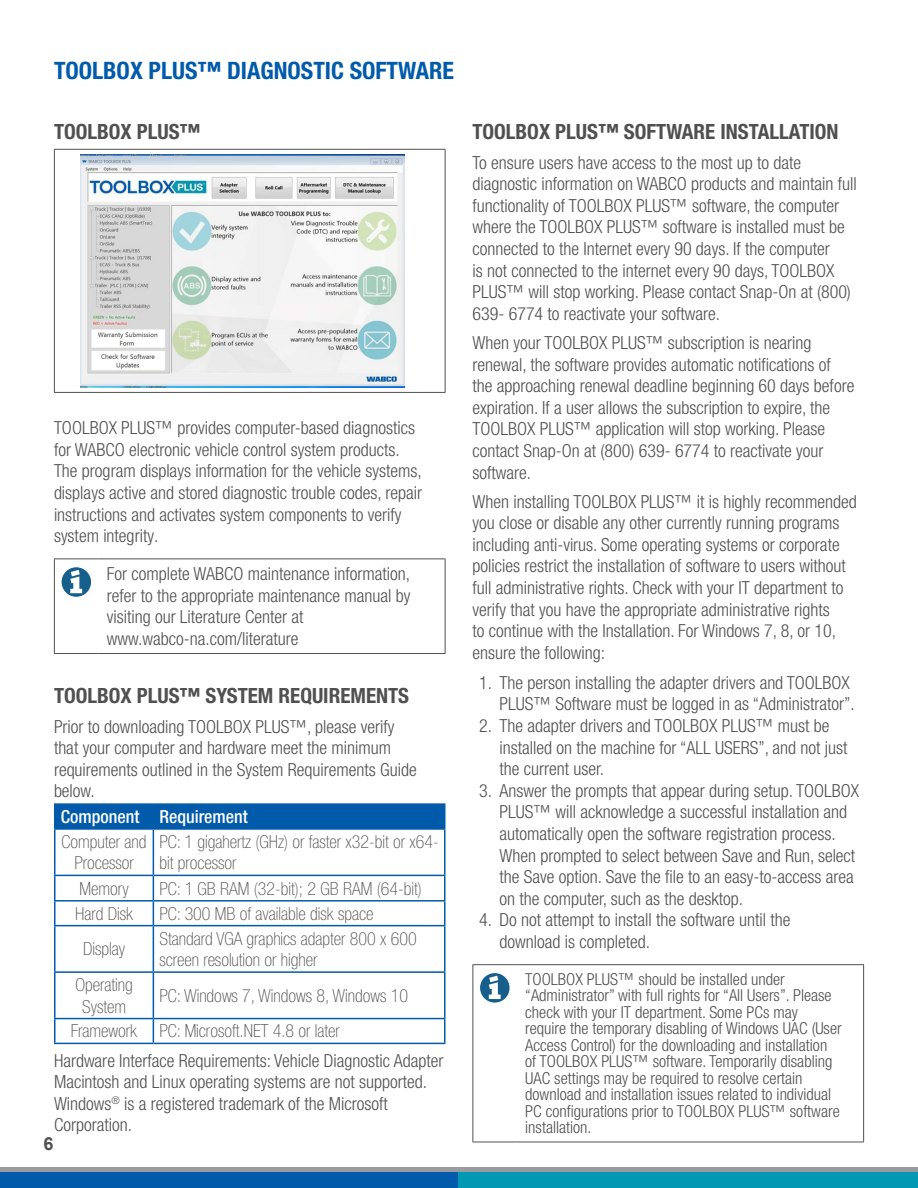
<style>
.page{position:relative;width:918px;height:1188px;background:#fff}
.page>*{position:absolute;margin:0;border:0;box-sizing:border-box;transform-origin:0 0}
.t1{font:700 condensed 24px "Helvetica Neue LT Pro";color:#015aaa}
.t2{font:700 condensed 21px "Helvetica Neue LT Pro";color:#505050}
.t3{font:300 condensed 18px/21.6px "Helvetica Neue LT Pro";color:#505050}
.t4{font:100 condensed 18px/21.6px "Helvetica Neue LT Pro";color:#505050;text-align:center}
.t5{font:500 condensed 18px "Helvetica Neue LT Pro";color:#fff}
.t6{font:700 18px "Arial";color:#505050}
.t7{font:300 condensed 16.5px/16.5px "Helvetica Neue LT Pro";color:#505050}
</style>
<div class="page">
<div style="left:0;top:1172px;width:459px;height:16px;background:#015aaa"></div>
<div style="left:459px;top:1172px;width:459px;height:16px;background:#0098b2"></div>
<div style="left:0;top:1167px;width:918px;height:5px;background:#999b9e"></div>
<hr style="left:54px;top:149px;width:392px;height:1px;background:#505050">
<hr style="left:54px;top:150px;width:1px;height:242px;background:#505050">
<hr style="left:445px;top:150px;width:1px;height:242px;background:#505050">
<hr style="left:54px;top:392px;width:392px;height:1px;background:#505050">
<img style="left:81px;top:154px;width:324px;height:233px">
<hr style="left:54px;top:558px;width:44px;height:1px;background:#505050">
<hr style="left:98px;top:558px;width:347px;height:1px;background:#505050">
<hr style="left:445px;top:559px;width:1px;height:94px;background:#505050">
<svg style="left:54px;top:559px;width:391px;height:95px"></svg>
<hr style="left:54px;top:803px;width:99px;height:2px;background:#015aaa">
<hr style="left:54px;top:805px;width:2px;height:23px;background:#015aaa">
<hr style="left:153px;top:803px;width:292px;height:2px;background:#015aaa">
<div style="left:56px;top:805px;width:388px;height:23px;background:#015aaa"></div>
<hr style="left:444px;top:805px;width:2px;height:23px;background:#015aaa">
<hr style="left:54px;top:828px;width:99px;height:2px;background:#015aaa">
<hr style="left:54px;top:830px;width:2px;height:45px;background:#015aaa">
<hr style="left:153px;top:828px;width:292px;height:2px;background:#015aaa">
<hr style="left:153px;top:830px;width:1px;height:45px;background:#015aaa">
<hr style="left:444px;top:830px;width:2px;height:45px;background:#015aaa">
<hr style="left:54px;top:875px;width:99px;height:1px;background:#015aaa">
<hr style="left:54px;top:876px;width:2px;height:24px;background:#015aaa">
<hr style="left:153px;top:875px;width:292px;height:1px;background:#015aaa">
<hr style="left:444px;top:876px;width:2px;height:24px;background:#015aaa">
<hr style="left:54px;top:900px;width:99px;height:2px;background:#015aaa">
<hr style="left:54px;top:902px;width:2px;height:23px;background:#015aaa">
<hr style="left:153px;top:900px;width:292px;height:2px;background:#015aaa">
<svg style="left:153px;top:876px;width:1px;height:49px"></svg>
<hr style="left:444px;top:902px;width:2px;height:23px;background:#015aaa">
<hr style="left:54px;top:925px;width:99px;height:1px;background:#015aaa">
<hr style="left:54px;top:926px;width:2px;height:45px;background:#015aaa">
<hr style="left:153px;top:925px;width:292px;height:1px;background:#015aaa">
<hr style="left:153px;top:926px;width:1px;height:45px;background:#015aaa">
<hr style="left:444px;top:926px;width:2px;height:45px;background:#015aaa">
<hr style="left:54px;top:971px;width:99px;height:2px;background:#015aaa">
<hr style="left:54px;top:973px;width:2px;height:45px;background:#015aaa">
<hr style="left:153px;top:971px;width:292px;height:2px;background:#015aaa">
<hr style="left:153px;top:973px;width:1px;height:45px;background:#015aaa">
<hr style="left:444px;top:973px;width:2px;height:45px;background:#015aaa">
<hr style="left:54px;top:1018px;width:99px;height:1px;background:#015aaa">
<hr style="left:54px;top:1019px;width:2px;height:24px;background:#015aaa">
<hr style="left:153px;top:1018px;width:292px;height:1px;background:#015aaa">
<svg style="left:153px;top:1019px;width:1px;height:24px"></svg>
<hr style="left:444px;top:1019px;width:2px;height:24px;background:#015aaa">
<hr style="left:54px;top:1043px;width:99px;height:1px;background:#015aaa">
<hr style="left:153px;top:1043px;width:292px;height:1px;background:#015aaa">
<svg style="left:473px;top:965px;width:390px;height:177px"></svg>
<hr style="left:472px;top:964px;width:45px;height:1px;background:#505050">
<hr style="left:472px;top:965px;width:1px;height:177px;background:#505050">
<hr style="left:517px;top:964px;width:347px;height:1px;background:#505050">
<hr style="left:863px;top:965px;width:1px;height:177px;background:#505050">
<hr style="left:472px;top:1142px;width:45px;height:1px;background:#505050">
<hr style="left:517px;top:1142px;width:347px;height:1px;background:#505050">
<div style="left:480px;top:973px;width:30px;height:30px;background:#165f8c;border-radius:50%"></div>
<div style="left:479px;top:972px;width:32px;height:32px;border:1px solid #fff;border-radius:50%"></div>
<svg style="left:489px;top:976px;width:12px;height:23px"></svg>
<p class="t1" style="left:54px;top:56px;width:402px">TOOLBOX PLUS™ DIAGNOSTIC SOFTWARE</p>
<p class="t2" style="left:54px;top:119px;width:148px">TOOLBOX PLUS™</p>
<p class="t3" style="left:54px;top:417px;width:370px">TOOLBOX PLUS™ provides computer-based diagnostics for WABCO electronic vehicle control system products.<br>The program displays information for the vehicle systems, displays active and stored diagnostic trouble codes, repair instructions and activates system components to verify system integrity.</p>
<p class="t3" style="left:107px;top:563px;width:305px">For complete WABCO maintenance information, refer to the appropriate maintenance manual by visiting our Literature Center at www.wabco-na.com/literature</p>
<p class="t2" style="left:54px;top:683px;width:357px">TOOLBOX PLUS™ SYSTEM REQUIREMENTS</p>
<p class="t3" style="left:54px;top:715px;width:364px">Prior to downloading TOOLBOX PLUS™, please verify that your computer and hardware meet the minimum requirements outlined in the System Requirements Guide below.</p>
<p class="t5" style="left:61px;top:806px;width:80px">Component</p>
<p class="t5" style="left:159px;top:806px;width:90px">Requirement</p>
<p class="t4" style="left:62px;top:831px;width:86px">Computer and<br>Processor</p>
<p class="t4" style="left:159px;top:831px;width:281px;text-align:left">PC: 1 gigahertz (GHz) or faster x32-bit or x64- bit processor</p>
<p class="t4" style="left:79px;top:877px;width:51px">Memory</p>
<p class="t4" style="left:159px;top:877px;width:264px">PC: 1 GB RAM (32-bit); 2 GB RAM (64-bit)</p>
<p class="t4" style="left:75px;top:903px;width:60px">Hard Disk</p>
<p class="t4" style="left:159px;top:903px;width:216px">PC: 300 MB of available disk space</p>
<p class="t4" style="left:83px;top:938px;width:44px">Display</p>
<p class="t4" style="left:159px;top:927px;width:259px;text-align:left">Standard VGA graphics adapter 800 x 600 screen resolution or higher</p>
<p class="t4" style="left:75px;top:974px;width:59px">Operating<br>System</p>
<p class="t4" style="left:159px;top:985px;width:250px">PC: Windows 7, Windows 8, Windows 10</p>
<p class="t4" style="left:71px;top:1020px;width:68px">Framework</p>
<p class="t4" style="left:159px;top:1020px;width:182px">PC: Microsoft.NET 4.8 or later</p>
<p class="t3" style="left:54px;top:1049px;width:391px">Hardware Interface Requirements: Vehicle Diagnostic Adapter Macintosh and Linux operating systems are not supported.<br>Windows<sup>®</sup> is a registered trademark of the Microsoft Corporation.</p>
<p class="t6" style="left:43px;top:1131px;width:12px">6</p>
<p class="t2" style="left:472px;top:119px;width:368px">TOOLBOX PLUS™ SOFTWARE INSTALLATION</p>
<p class="t3" style="left:472px;top:151px;width:386px">To ensure users have access to the most up to date diagnostic information on WABCO products and maintain full functionality of TOOLBOX PLUS™ software, the computer where the TOOLBOX PLUS™ software is installed must be connected to the Internet every 90 days. If the computer<br>is not connected to the internet every 90 days, TOOLBOX PLUS™ will stop working. Please contact Snap-On at (800)<br>639- 6774 to reactivate your software.</p>
<p class="t3" style="left:472px;top:332px;width:383px">When your TOOLBOX PLUS™ subscription is nearing renewal, the software provides automatic notifications of the approaching renewal deadline beginning 60 days before expiration. If a user allows the subscription to expire, the TOOLBOX PLUS™ application will stop working. Please contact Snap-On at (800) 639- 6774 to reactivate your software.</p>
<p class="t3" style="left:472px;top:490px;width:386px">When installing TOOLBOX PLUS™ it is highly recommended you close or disable any other currently running programs including anti-virus. Some operating systems or corporate policies restrict the installation of software to users without full administrative rights. Check with your IT department to verify that you have the appropriate administrative rights<br>to continue with the Installation. For Windows 7, 8, or 10, ensure the following:</p>
<p class="t3" style="left:479px;top:672px;width:377px;text-align:right">1. The person installing the adapter drivers and TOOLBOX<br>PLUS™ Software must be logged in as “Administrator”.</p>
<p class="t3" style="left:500px;top:715px;width:350px;text-indent:-20px">2. The adapter drivers and TOOLBOX PLUS™ must be installed on the machine for “ALL USERS”, and not just the current user.</p>
<p class="t3" style="left:500px;top:780px;width:361px;text-indent:-20px">3. Answer the prompts that appear during setup. TOOLBOX PLUS™ will acknowledge a successful installation and automatically open the software registration process.<br>When prompted to select between Save and Run, select the Save option. Save the file to an easy-to-access area on the computer, such as the desktop.</p>
<p class="t3" style="left:500px;top:909px;width:292px;text-indent:-20px">4. Do not attempt to install the software until the download is completed.</p>
<p class="t7" style="left:525px;top:971px;width:318px">TOOLBOX PLUS™ should be installed under “Administrator” with full rights for “All Users”. Please check with your IT department. Some PCs may require the temporary disabling of Windows UAC (User Access Control) for the downloading and installation of TOOLBOX PLUS™ software. Temporarily disabling UAC settings may be required to resolve certain download and installation issues related to individual PC configurations prior to TOOLBOX PLUS™ software installation.</p>
</div>
